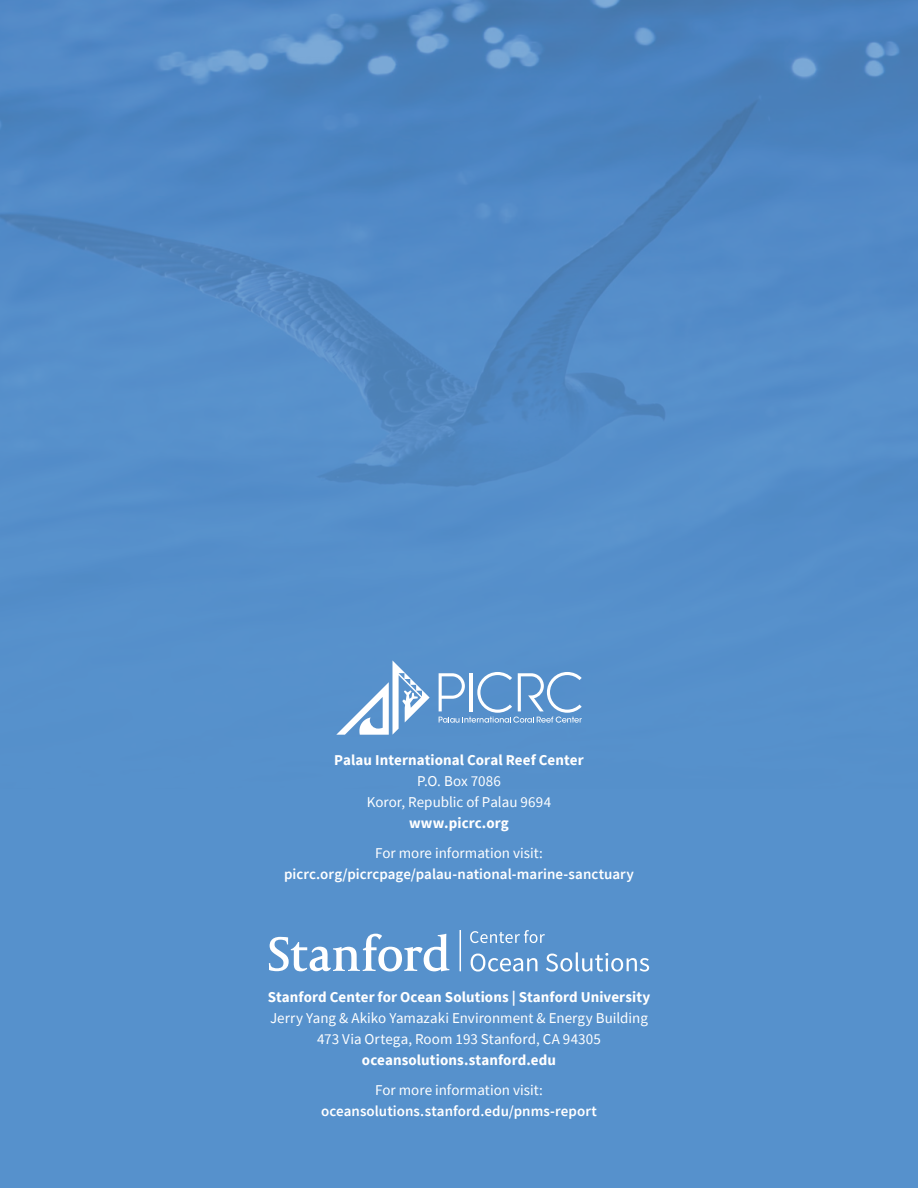
<style>
.page{position:relative;width:918px;height:1188px;background:#5691cc}
.page>*{position:absolute;margin:0;border:0;box-sizing:border-box;transform-origin:0 0}
.t1{font:15px/21px "Source Sans Pro";color:#fff;text-align:center}
.t2{font:700 15px "Source Sans Pro";letter-spacing:.005em;color:#fff}
.t3{font:600 15px "Source Sans Pro";letter-spacing:.005em;color:#fff}
</style>
<div class="page">
<img style="left:0;top:0;width:918px;height:723px">
<svg style="left:439px;top:672px;width:143px;height:51px"></svg>
<svg style="left:336px;top:660px;width:94px;height:75px"></svg>
<hr style="left:460px;top:930px;width:1px;height:41px;background:#fff">
<svg style="left:269px;top:934px;width:180px;height:37px"></svg>
<svg style="left:470px;top:930px;width:75px;height:13px"></svg>
<svg style="left:471px;top:954px;width:66px;height:18px"></svg>
<svg style="left:546px;top:952px;width:103px;height:20px"></svg>
<p class="t2" style="left:334px;top:750px;width:251px">Palau International Coral Reef Center</p>
<p class="t1" style="left:367px;top:770px;width:186px">P.O. Box 7086<br>Koror, Republic of Palau 9694</p>
<p class="t2" style="left:409px;top:813px;width:101px">www.picrc.org</p>
<p class="t1" style="left:375px;top:842px;width:169px">For more information visit:</p>
<p class="t3" style="left:284px;top:864px;width:351px">picrc.org/picrcpage/palau-national-marine-sanctuary</p>
<p class="t2" style="left:268px;top:987px;width:384px">Stanford Center for Ocean Solutions | Stanford University</p>
<p class="t1" style="left:270px;top:1007px;width:379px">Jerry Yang &amp; Akiko Yamazaki Environment &amp; Energy Building<br>473 Via Ortega, Room 193 Stanford, CA 94305</p>
<p class="t2" style="left:362px;top:1050px;width:196px">oceansolutions.stanford.edu</p>
<p class="t1" style="left:375px;top:1079px;width:169px">For more information visit:</p>
<p class="t3" style="left:321px;top:1101px;width:278px">oceansolutions.stanford.edu/pnms-report</p>
</div>
